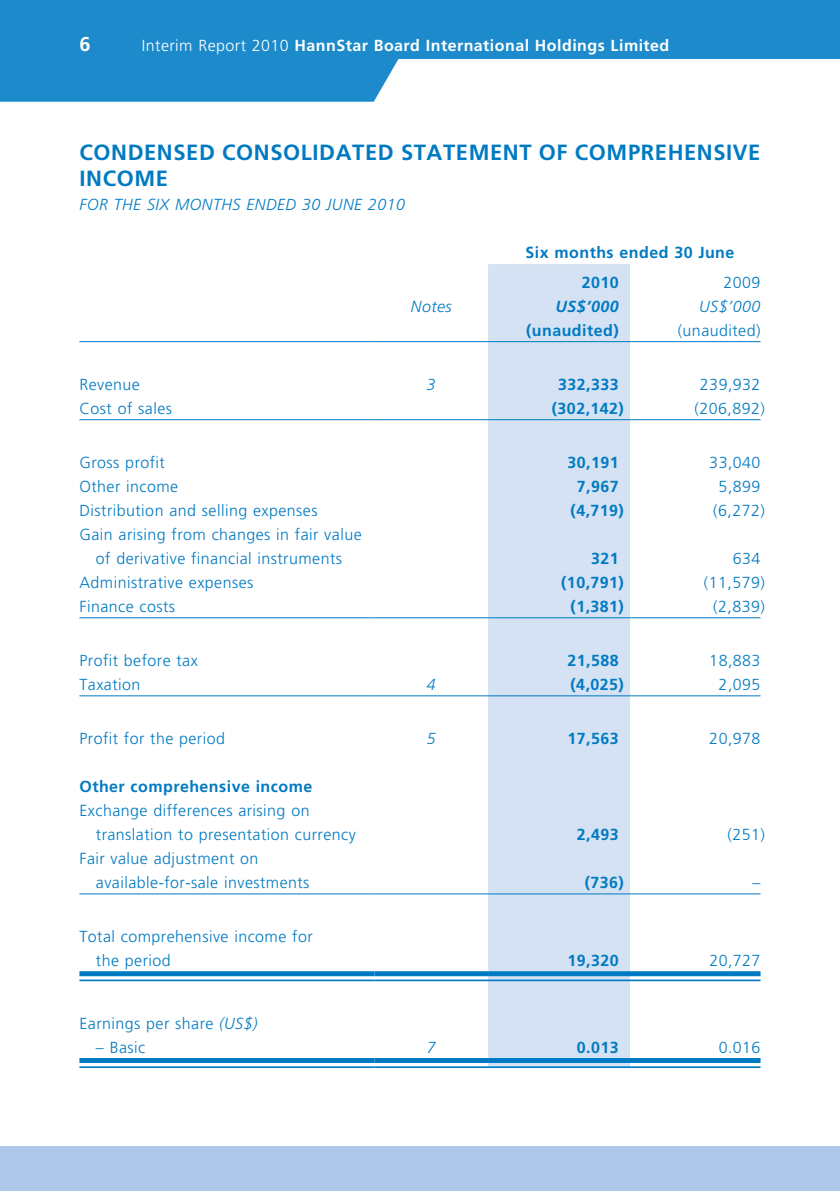
<style>
.page{position:relative;width:840px;height:1191px;background:#fff}
.page>*{position:absolute;margin:0;border:0;box-sizing:border-box;transform-origin:0 0}
.t1{font:700 22px/26px "Frutiger LT Std";letter-spacing:.025em;color:#007ac2}
.t2{font:700 20px "Frutiger LT Std";color:#fff}
.t3{font:300 16px/24px "Frutiger LT Std";letter-spacing:.03em;color:#007ac2}
.t4{font:700 16px/30px "Frutiger LT Std";letter-spacing:.03em;color:#007ac2}
.t5{font:700 16px "Frutiger LT Std";letter-spacing:.03em;color:#fff}
.t6{font:italic 300 16px "Frutiger LT Std";letter-spacing:.03em;color:#007ac2}
.t7{font:italic 700 16px "Frutiger LT Std";color:#007ac2}
.s1{font-weight:300}
.s2{font-style:italic}
</style>
<div class="page">
<div style="left:0;top:0;width:432px;height:102px;background:#1c8acb"></div>
<div style="left:310px;top:0;width:529px;height:58px;background:#1c8acb"></div>
<div style="left:0;top:1146px;width:839px;height:45px;background:#adc8e8"></div>
<div style="left:488px;top:264px;width:141px;height:802px;background:#d4e2f3"></div>
<hr style="left:79px;top:341px;width:295px;height:1px;background:#007ac2">
<hr style="left:374px;top:341px;width:114px;height:1px;background:#007ac2">
<hr style="left:488px;top:341px;width:141px;height:1px;background:#007ac2">
<hr style="left:629px;top:341px;width:131px;height:1px;background:#007ac2">
<hr style="left:79px;top:419px;width:295px;height:1px;background:#007ac2">
<hr style="left:374px;top:419px;width:114px;height:1px;background:#007ac2">
<hr style="left:488px;top:419px;width:141px;height:1px;background:#007ac2">
<hr style="left:629px;top:419px;width:131px;height:1px;background:#007ac2">
<hr style="left:79px;top:617px;width:295px;height:1px;background:#007ac2">
<hr style="left:374px;top:617px;width:114px;height:1px;background:#007ac2">
<hr style="left:488px;top:617px;width:141px;height:1px;background:#007ac2">
<hr style="left:629px;top:617px;width:131px;height:1px;background:#007ac2">
<hr style="left:79px;top:695px;width:295px;height:1px;background:#007ac2">
<hr style="left:374px;top:695px;width:114px;height:1px;background:#007ac2">
<hr style="left:488px;top:695px;width:141px;height:1px;background:#007ac2">
<hr style="left:629px;top:695px;width:131px;height:1px;background:#007ac2">
<hr style="left:79px;top:893px;width:295px;height:1px;background:#007ac2">
<hr style="left:374px;top:893px;width:114px;height:1px;background:#007ac2">
<hr style="left:488px;top:893px;width:141px;height:1px;background:#007ac2">
<hr style="left:629px;top:893px;width:131px;height:1px;background:#007ac2">
<div style="left:79px;top:971px;width:295px;height:5px;background:#007ac2"></div>
<hr style="left:79px;top:979px;width:295px;height:2px;background:#007ac2">
<div style="left:374px;top:971px;width:114px;height:5px;background:#007ac2"></div>
<hr style="left:374px;top:979px;width:114px;height:2px;background:#007ac2">
<div style="left:488px;top:971px;width:141px;height:5px;background:#007ac2"></div>
<hr style="left:488px;top:979px;width:141px;height:2px;background:#007ac2">
<div style="left:629px;top:971px;width:131px;height:5px;background:#007ac2"></div>
<hr style="left:629px;top:979px;width:131px;height:2px;background:#007ac2">
<div style="left:79px;top:1058px;width:295px;height:5px;background:#007ac2"></div>
<hr style="left:79px;top:1066px;width:295px;height:2px;background:#007ac2">
<div style="left:374px;top:1058px;width:114px;height:5px;background:#007ac2"></div>
<hr style="left:374px;top:1066px;width:114px;height:2px;background:#007ac2">
<div style="left:488px;top:1058px;width:141px;height:5px;background:#007ac2"></div>
<hr style="left:488px;top:1066px;width:141px;height:2px;background:#007ac2">
<div style="left:629px;top:1058px;width:131px;height:5px;background:#007ac2"></div>
<hr style="left:629px;top:1066px;width:131px;height:2px;background:#007ac2">
<p class="t2" style="left:79px;top:32px;width:13px">6</p>
<p class="t5" style="left:142px;top:36px;width:528px"><span class="s1">Interim Report 2010</span> HannStar Board International Holdings Limited</p>
<h1 class="t1" style="left:79px;top:139px;width:682px">CONDENSED CONSOLIDATED STATEMENT OF COMPREHENSIVE<br>INCOME</h1>
<p class="t6" style="left:79px;top:195px;width:327px">FOR THE SIX MONTHS ENDED 30 JUNE 2010</p>
<p class="t4" style="left:581px;top:238px;width:154px;text-indent:-56px">Six months ended 30 June<br>2010</p>
<p class="t3" style="left:723px;top:271px;width:38px">2009</p>
<p class="t6" style="left:410px;top:297px;width:42px">Notes</p>
<p class="t7" style="left:555px;top:297px;width:65px">US$’000</p>
<p class="t6" style="left:698px;top:297px;width:63px">US$’000</p>
<p class="t4" style="left:526px;top:316px;width:94px">(unaudited)</p>
<p class="t3" style="left:677px;top:319px;width:84px">(unaudited)</p>
<p class="t3" style="left:79px;top:373px;width:62px">Revenue</p>
<p class="t6" style="left:426px;top:375px;width:10px">3</p>
<p class="t4" style="left:557px;top:370px;width:62px">332,333</p>
<p class="t3" style="left:699px;top:373px;width:62px">239,932</p>
<p class="t3" style="left:79px;top:397px;width:94px">Cost of sales</p>
<p class="t4" style="left:551px;top:394px;width:74px">(302,142)</p>
<p class="t3" style="left:694px;top:397px;width:72px">(206,892)</p>
<p class="t3" style="left:79px;top:451px;width:87px">Gross profit</p>
<p class="t4" style="left:567px;top:448px;width:53px">30,191</p>
<p class="t3" style="left:709px;top:451px;width:53px">33,040</p>
<p class="t3" style="left:79px;top:475px;width:100px">Other income</p>
<p class="t4" style="left:576px;top:472px;width:43px">7,967</p>
<p class="t3" style="left:718px;top:475px;width:43px">5,899</p>
<p class="t3" style="left:79px;top:499px;width:239px">Distribution and selling expenses</p>
<p class="t4" style="left:570px;top:496px;width:55px">(4,719)</p>
<p class="t3" style="left:713px;top:499px;width:53px">(6,272)</p>
<p class="t3" style="left:79px;top:523px;width:283px;text-align:center">Gain arising from changes in fair value of derivative financial instruments</p>
<p class="t4" style="left:590px;top:544px;width:29px">321</p>
<p class="t3" style="left:732px;top:547px;width:29px">634</p>
<p class="t3" style="left:79px;top:571px;width:175px">Administrative expenses</p>
<p class="t4" style="left:561px;top:568px;width:64px">(10,791)</p>
<p class="t3" style="left:703px;top:571px;width:62px">(11,579)</p>
<p class="t3" style="left:79px;top:595px;width:97px">Finance costs</p>
<p class="t4" style="left:570px;top:592px;width:55px">(1,381)</p>
<p class="t3" style="left:713px;top:595px;width:53px">(2,839)</p>
<p class="t3" style="left:79px;top:649px;width:120px">Profit before tax</p>
<p class="t4" style="left:567px;top:646px;width:53px">21,588</p>
<p class="t3" style="left:709px;top:649px;width:53px">18,883</p>
<p class="t3" style="left:79px;top:673px;width:62px">Taxation</p>
<p class="t6" style="left:426px;top:675px;width:10px">4</p>
<p class="t4" style="left:570px;top:670px;width:55px">(4,025)</p>
<p class="t3" style="left:718px;top:673px;width:43px">2,095</p>
<p class="t3" style="left:79px;top:727px;width:147px">Profit for the period</p>
<p class="t6" style="left:426px;top:729px;width:10px">5</p>
<p class="t4" style="left:567px;top:724px;width:53px">17,563</p>
<p class="t3" style="left:709px;top:727px;width:53px">20,978</p>
<p class="t4" style="left:79px;top:772px;width:234px">Other comprehensive income</p>
<p class="t3" style="left:96px;top:799px;width:261px;text-indent:-16px">Exchange differences arising on translation to presentation currency</p>
<p class="t4" style="left:576px;top:820px;width:43px">2,493</p>
<p class="t3" style="left:727px;top:823px;width:39px">(251)</p>
<p class="t3" style="left:96px;top:847px;width:215px;text-indent:-16px">Fair value adjustment on available-for-sale investments</p>
<p class="t3" style="left:96px;top:925px;width:218px;text-indent:-16px">Total comprehensive income for the period</p>
<p class="t4" style="left:584px;top:868px;width:41px">(736)</p>
<p class="t3" style="left:752px;top:871px;width:9px">–</p>
<p class="t4" style="left:567px;top:946px;width:53px">19,320</p>
<p class="t3" style="left:709px;top:949px;width:53px">20,727</p>
<p class="t3" style="left:79px;top:1012px;width:179px">Earnings per share <span class="s2">(US$)</span></p>
<p class="t3" style="left:96px;top:1036px;width:51px">– Basic</p>
<p class="t6" style="left:426px;top:1038px;width:10px">7</p>
<p class="t4" style="left:576px;top:1032px;width:43px">0.013</p>
<p class="t3" style="left:718px;top:1036px;width:43px">0.016</p>
</div>
